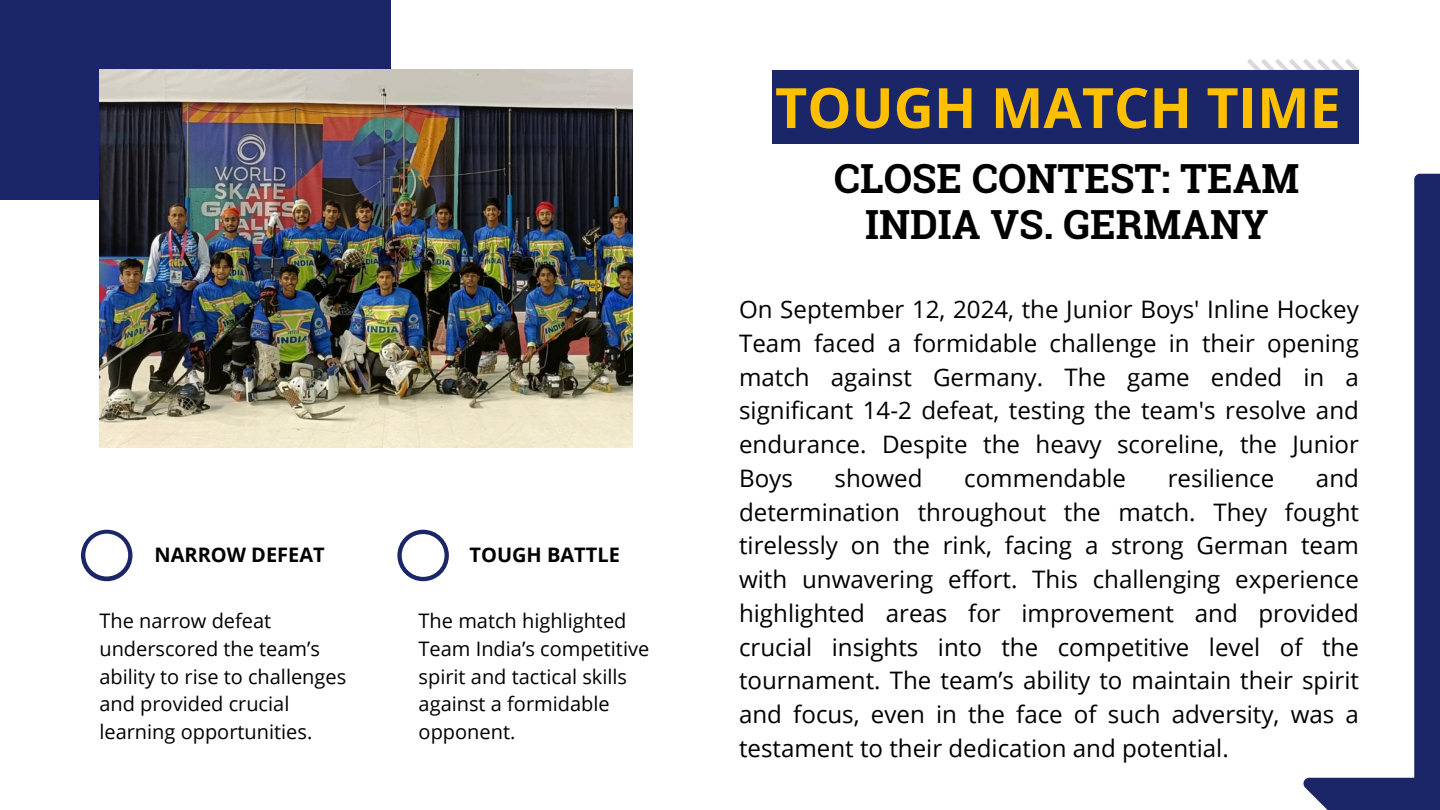
<style>
.page{position:relative;width:1440px;height:810px;background:#fff}
.page>*{position:absolute;margin:0;border:0;box-sizing:border-box;transform-origin:0 0}
.t1{font:700 55.6px "Open Sans";color:#ffc000}
.t2{font:700 40.1px/45.8px "Roboto Slab";color:#000;text-align:center}
.t3{font:24.1px/33.8px "Open Sans";color:#000;text-align:justify}
.t4{font:20px/27.8px "Open Sans";color:#000}
.t5{font:700 20px "Open Sans";color:#000}
</style>
<div class="page">
<div style="left:0;top:0;width:391px;height:200px;background:#1b2668"></div>
<img style="left:99px;top:70px;width:534px;height:377px">
<svg style="left:397px;top:530px;width:52px;height:51px"></svg>
<div style="left:402px;top:534px;width:42px;height:43px;background:#fff;border-radius:50%"></div>
<svg style="left:81px;top:530px;width:51px;height:51px"></svg>
<div style="left:85px;top:534px;width:43px;height:42px;background:#fff;border-radius:50%"></div>
<svg style="left:1303px;top:174px;width:137px;height:636px"></svg>
<svg style="left:1247px;top:59px;width:112px;height:22px"></svg>
<div style="left:772px;top:70px;width:586px;height:73px;background:#1b2668"></div>
<h4 class="t5" style="left:154px;top:541px;width:172px">NARROW DEFEAT</h4>
<p class="t5" style="left:470px;top:541px;width:152px">TOUGH BATTLE</p>
<p class="t4" style="left:99px;top:606px;width:248px">The narrow defeat underscored the team’s ability to rise to challenges and provided crucial learning opportunities.</p>
<p class="t4" style="left:419px;top:606px;width:232px">The match highlighted<br>Team India’s competitive spirit and tactical skills against a formidable opponent.</p>
<p class="t1" style="left:775px;top:69px;width:567px">TOUGH MATCH TIME</p>
<p class="t2" style="left:834px;top:154px;width:467px">CLOSE CONTEST: TEAM<br>INDIA VS. GERMANY</p>
<p class="t3" style="left:739px;top:292px;width:621px">On September 12, 2024, the Junior Boys' Inline Hockey Team faced a formidable challenge in their opening match against Germany. The game ended in a significant 14-2 defeat, testing the team's resolve and endurance. Despite the heavy scoreline, the Junior Boys</p>
<p class="t3" style="left:739px;top:461px;width:621px;text-indent:577px">and determination throughout the match. They fought tirelessly on the rink, facing a strong German team with unwavering effort. This challenging experience highlighted areas for improvement and provided crucial insights into the competitive level of the tournament. The team’s ability to maintain their spirit and focus, even in the face of such adversity, was a testament to their dedication and potential.</p>
<p class="t3" style="left:835px;top:461px;width:89px">showed</p>
<p class="t3" style="left:964px;top:461px;width:163px">commendable</p>
<p class="t3" style="left:1168px;top:461px;width:108px">resilience</p>
</div>
